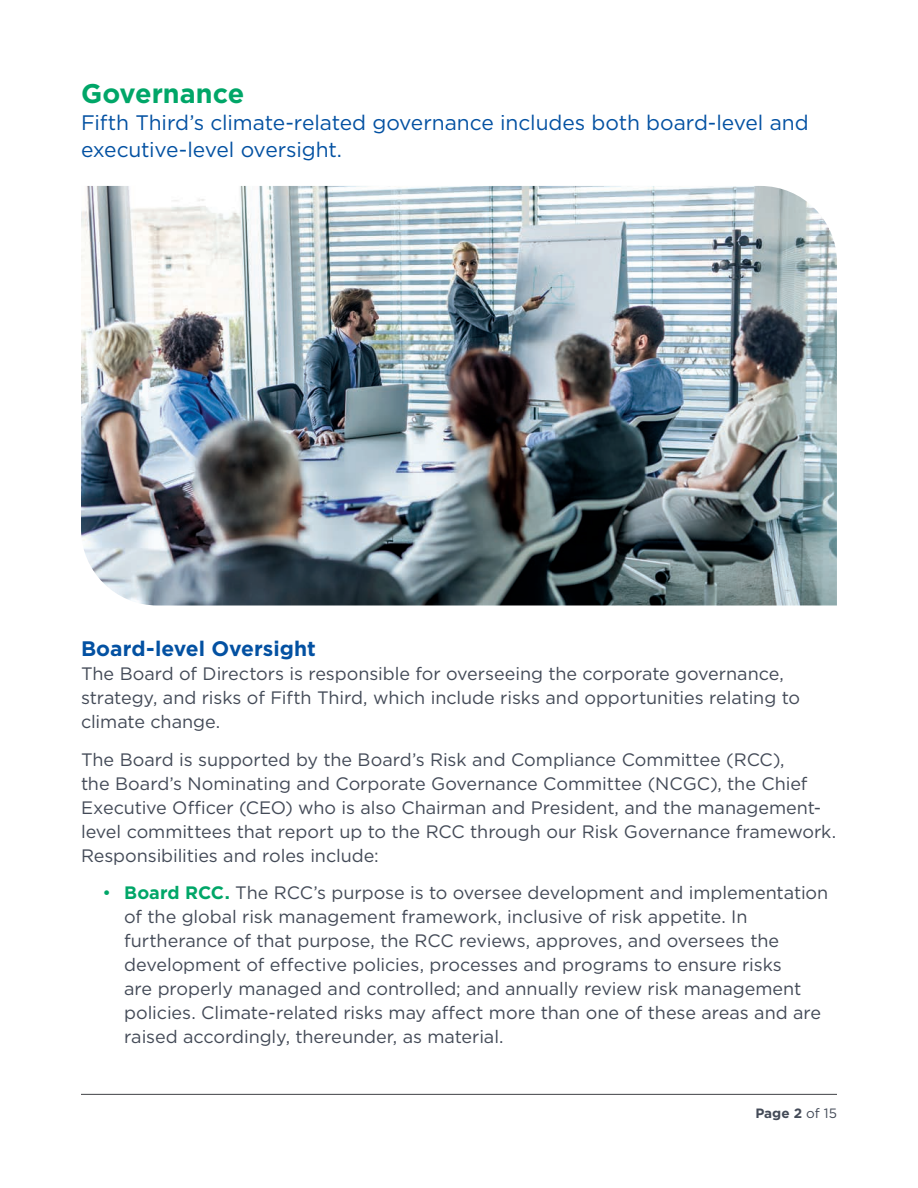
<style>
.page{position:relative;width:918px;height:1188px;background:#fff}
.page>*{position:absolute;margin:0;border:0;box-sizing:border-box;transform-origin:0 0}
.t1{font:700 27px "Gotham";color:#00a668}
.t2{font:21px/27px "Gotham";letter-spacing:-.01em;color:#0351a2}
.t3{font:700 21px "Gotham";color:#0351a2}
.t4{font:18px/24px "Gotham";letter-spacing:-.005em;color:#434a57}
.t5{font:700 13.5px "Gotham";color:#434a57}
.s1{color:#00a668}
.s2{font-weight:700;color:#00a668}
.s3{font-weight:400}
</style>
<div class="page">
<hr style="left:81px;top:1094px;width:756px;height:1px;background:#54555a">
<img style="left:81px;top:186px;width:756px;height:420px">
<h1 class="t1" style="left:81px;top:75px;width:165px">Governance</h1>
<p class="t2" style="left:81px;top:108px;width:729px">Fifth Third’s climate-related governance includes both board-level and executive-level oversight.</p>
<h2 class="t3" style="left:81px;top:635px;width:236px">Board-level Oversight</h2>
<p class="t4" style="left:81px;top:661px;width:721px">The Board of Directors is responsible for overseeing the corporate governance, strategy, and risks of Fifth Third, which include risks and opportunities relating to climate change.</p>
<p class="t4" style="left:81px;top:747px;width:757px">The Board is supported by the Board’s Risk and Compliance Committee (RCC),<br>the Board’s Nominating and Corporate Governance Committee (NCGC), the Chief Executive Ofcer (CEO) who is also Chairman and President, and the management&shy;level committees that report up to the RCC through our Risk Governance framework.<br>Responsibilities and roles include:</p>
<h3 class="t4" style="left:103px;top:880px;width:727px"><span class="s1">•</span> <span class="s2">Board RCC.</span> The RCC’s purpose is to oversee development and implementation</h3>
<p class="t4" style="left:124px;top:904px;width:699px">of the global risk management framework, inclusive of risk appetite. In furtherance of that purpose, the RCC reviews, approves, and oversees the development of efective policies, processes and programs to ensure risks<br>are properly managed and controlled; and annually review risk management policies. Climate-related risks may afect more than one of these areas and are raised accordingly, thereunder, as material.</p>
<p class="t5" style="left:755px;top:1104px;width:83px">Page 2 <span class="s3">of 15</span></p>
</div>
